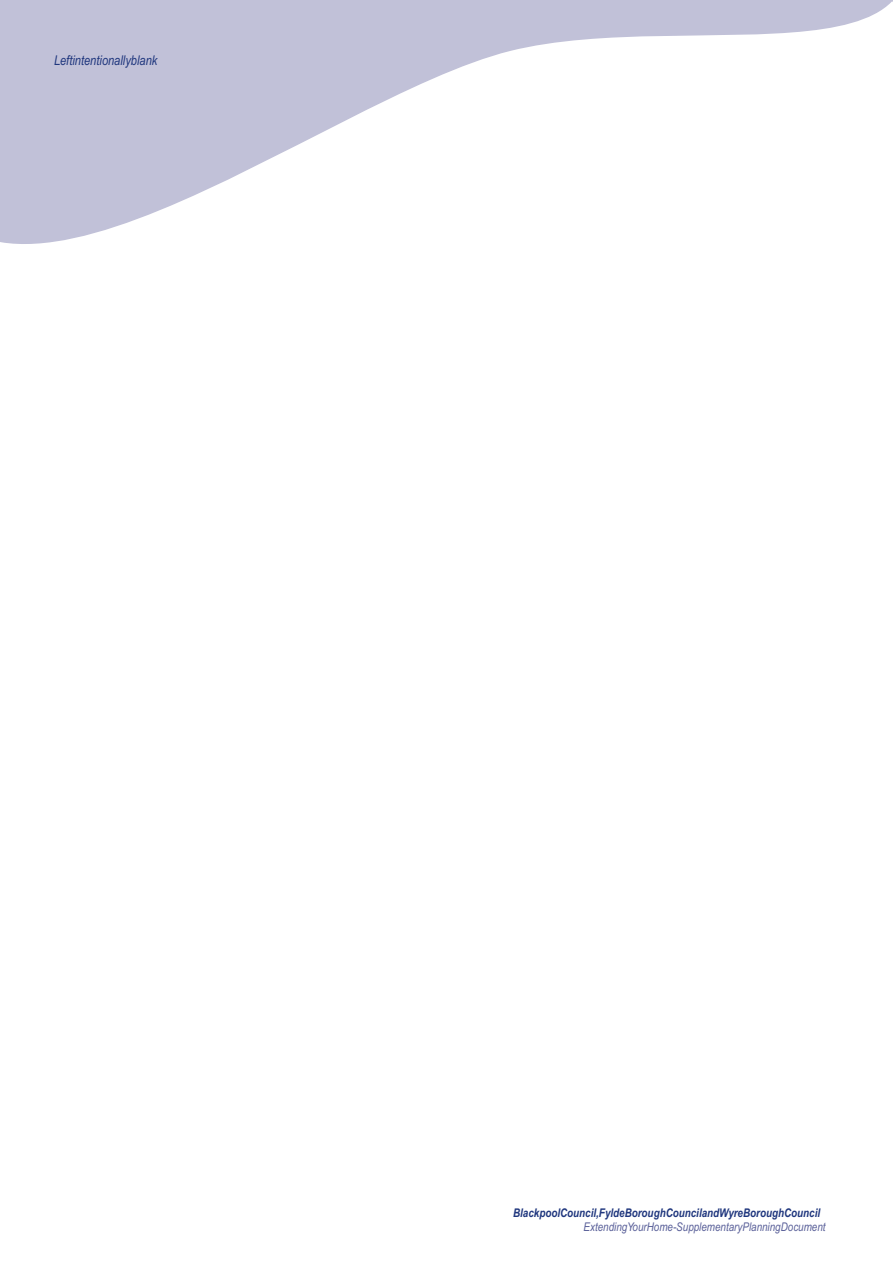
<style>
.page{position:relative;width:893px;height:1263px;background:#fff}
.page>*{position:absolute;margin:0;border:0;box-sizing:border-box;transform-origin:0 0}
.t1{font:italic 13.5px "Arial Narrow";color:#20377e}
.t2{font:italic 700 12px "Arial Narrow";color:#20377e}
.t3{font:italic 12px "Arial Narrow";color:#5a6099}
</style>
<div class="page">
<svg style="left:0;top:0;width:760px;height:244px"></svg>
<svg style="left:760px;top:0;width:133px;height:35px;fill:#c1c1d8"></svg>
<p class="t1" style="left:54px;top:51px;width:105px">Left intentionally blank</p>
<p class="t2" style="left:513px;top:1203px;width:309px">Blackpool Council, Fylde Borough Council and Wyre Borough Council</p>
<p class="t3" style="left:583px;top:1219px;width:244px">Extending Your Home - Supplementary Planning Document</p>
</div>
